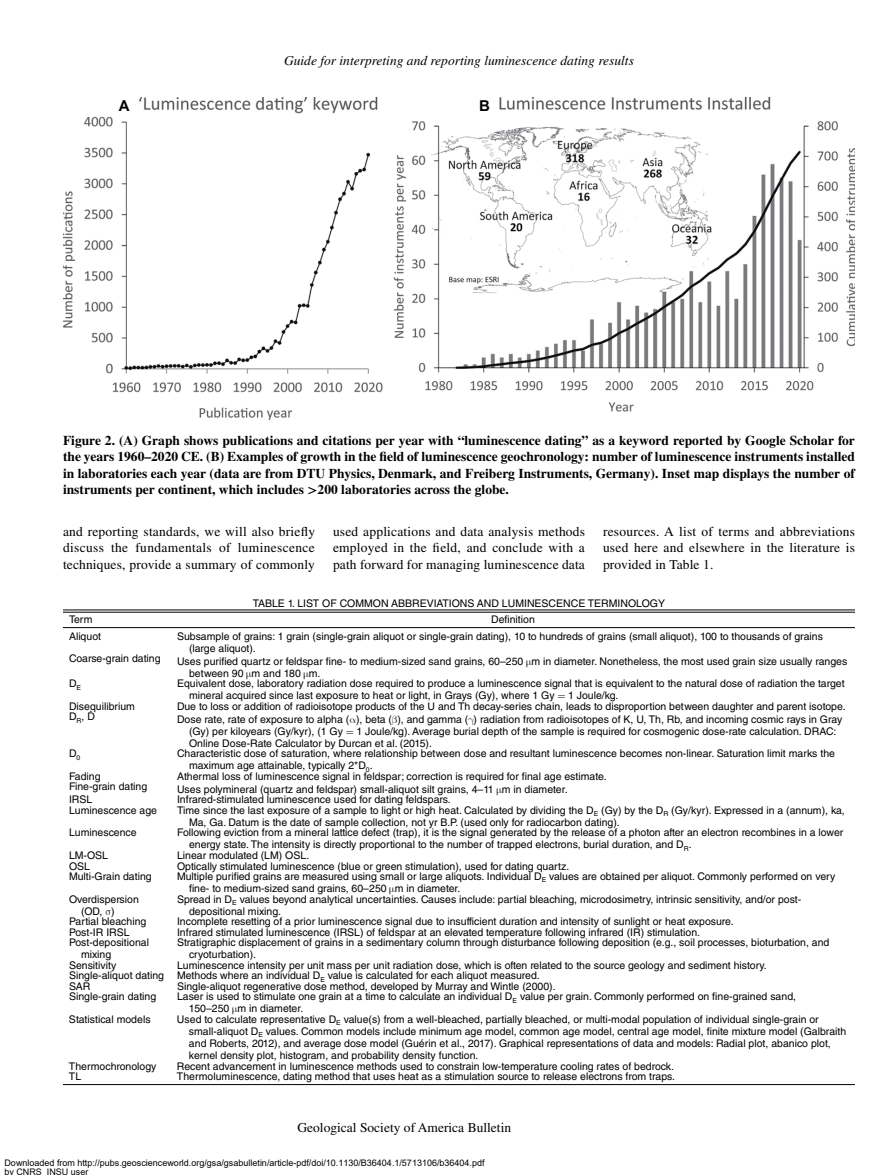
<style>
.page{position:relative;width:891px;height:1175px;background:#fff}
.page>*{position:absolute;margin:0;border:0;box-sizing:border-box;transform-origin:0 0}
.t1{font:700 15px "Arial";color:#000}
.FC{font:700 13.5px/16.5px "Times LT Std";color:#000;text-align:justify}
.T{font:13.5px/16.5px "Times LT Std";letter-spacing:.01em;color:#000;text-align:justify}
.t2{font:italic 13.5px "Times LT Std";color:#000}
.TB{font:10.5px/12px "Helvetica LT Std";color:#000}
.TT{font:10.5px "Helvetica LT Std";color:#000}
.TCH{font:10.5px "Helvetica LT Std";color:#000}
.t3{font:9px/9px "Arial";color:#000}
.s1{font-family:"STIX General"}
.s2{font-family:"Arial"}
.s3{color:#fff}
</style>
<div class="page">
<img style="left:63px;top:97px;width:792px;height:322px">
<hr style="left:63px;top:609px;width:108px;height:1px;background:#000">
<hr style="left:63px;top:612px;width:108px;height:1px;background:#000">
<hr style="left:63px;top:627px;width:108px;height:1px;background:#000">
<hr style="left:171px;top:609px;width:684px;height:1px;background:#000">
<hr style="left:171px;top:612px;width:684px;height:1px;background:#000">
<hr style="left:171px;top:627px;width:684px;height:1px;background:#000">
<hr style="left:63px;top:1084px;width:108px;height:1px;background:#000">
<hr style="left:171px;top:1084px;width:684px;height:1px;background:#000">
<p class="t2" style="left:284px;top:53px;width:351px">Guide for interpreting and reporting luminescence dating results</p>
<p class="t1" style="left:119px;top:95px;width:12px">A</p>
<p class="t1" style="left:479px;top:95px;width:12px">B</p>
<p class="FC" style="left:63px;top:431px;width:794px">Figure 2. (A) Graph shows publications and citations per year with “luminescence dating” as a keyword reported by Google Scholar for the years 1960–2020 CE. (B) Examples of growth in the field of luminescence geochronology: number of luminescence instruments installed in laboratories each year (data are from DTU Physics, Denmark, and Freiberg Instruments, Germany). Inset map displays the number of instruments per continent, which includes <span class="s1">&gt;</span>200 laboratories across the globe.</p>
<p class="T" style="left:63px;top:523px;width:254px">and reporting standards, we will also briefly discuss the fundamentals of luminescence techniques, provide a summary of commonly</p>
<p class="T" style="left:333px;top:523px;width:254px">used applications and data analysis methods employed in the field, and conclude with a path forward for managing luminescence data</p>
<p class="T" style="left:603px;top:523px;width:254px">resources. A list of terms and abbreviations used here and elsewhere in the literature is provided in Table 1.</p>
<p class="TT" style="left:253px;top:597px;width:414px">TABLE 1. LIST OF COMMON ABBREVIATIONS AND LUMINESCENCE TERMINOLOGY</p>
<p class="TCH" style="left:69px;top:613px;width:25px">Term</p>
<p class="TCH" style="left:491px;top:613px;width:45px">Definition</p>
<p class="TB" style="left:69px;top:630px;width:34px">Aliquot</p>
<p class="TB" style="left:189px;top:630px;width:635px;text-indent:-12px">Subsample of grains: 1 grain (single-grain aliquot or single-grain dating), 10 to hundreds of grains (small aliquot), 100 to thousands of grains (large aliquot).</p>
<p class="TB" style="left:69px;top:652px;width:93px">Coarse-grain dating</p>
<p class="TB" style="left:189px;top:655px;width:660px;text-indent:-12px">Uses purified quartz or feldspar fine- to medium-sized sand grains, 60–250 m in diameter. Nonetheless, the most used grain size usually ranges between 90 m and 180 m.</p>
<p class="TB" style="left:69px;top:677px;width:14px">D<sub>E</sub></p>
<p class="TB" style="left:189px;top:677px;width:657px;text-indent:-12px">Equivalent dose, laboratory radiation dose required to produce a luminescence signal that is equivalent to the natural dose of radiation the target mineral acquired since last exposure to heat or light, in Grays (Gy), where 1 Gy</p>
<p class="TB" style="left:568px;top:689px;width:52px">1 Joule/kg.</p>
<p class="TB" style="left:69px;top:700px;width:68px">Disequilibrium</p>
<p class="TB" style="left:177px;top:700px;width:670px">Due to loss or addition of radioisotope products of the U and Th decay-series chain, leads to disproportion between daughter and parent isotope.</p>
<p class="TB" style="left:69px;top:710px;width:27px">D<sub>R</sub>, <span class="s2">Ḋ</span></p>
<p class="TB" style="left:189px;top:713px;width:655px;text-indent:-12px">Dose rate, rate of exposure to alpha ( ), beta ( ), and gamma ( ) radiation from radioisotopes of K, U, Th, Rb, and incoming cosmic rays in Gray (Gy) per kiloyears (Gy/kyr), (1 Gy</p>
<p class="TB" style="left:189px;top:725px;width:649px;text-indent:167px">1 Joule/kg). Average burial depth of the sample is required for cosmogenic dose-rate calculation. DRAC:<br>Online Dose-Rate Calculator by Durcan et al. (2015).</p>
<p class="TB" style="left:69px;top:747px;width:13px">D<sub>0</sub></p>
<p class="TB" style="left:189px;top:747px;width:648px;text-indent:-12px">Characteristic dose of saturation, where relationship between dose and resultant luminescence becomes non-linear. Saturation limit marks the maximum age attainable, typically 2*D<sub>0</sub>.</p>
<p class="TB" style="left:69px;top:770px;width:33px">Fading</p>
<p class="TB" style="left:177px;top:770px;width:431px">Athermal loss of luminescence signal in feldspar; correction is required for final age estimate.</p>
<p class="TB" style="left:69px;top:780px;width:80px">Fine-grain dating</p>
<p class="TB" style="left:177px;top:783px;width:392px">Uses polymineral (quartz and feldspar) small-aliquot silt grains, 4–11 m in diameter.</p>
<p class="TB" style="left:69px;top:793px;width:25px">IRSL</p>
<p class="TB" style="left:177px;top:793px;width:275px">Infrared-stimulated luminescence used for dating feldspars.</p>
<p class="TB" style="left:69px;top:804px;width:90px">Luminescence age</p>
<p class="TB" style="left:189px;top:804px;width:657px;text-indent:-12px">Time since the last exposure of a sample to light or high heat. Calculated by dividing the D<sub>E</sub> (Gy) by the D<sub>R</sub> (Gy/kyr). Expressed in a (annum), ka,<br>Ma, Ga. Datum is the date of sample collection, not yr B.P. (used only for radiocarbon dating).</p>
<p class="TB" style="left:69px;top:826px;width:69px">Luminescence</p>
<p class="TB" style="left:189px;top:826px;width:656px;text-indent:-12px">Following eviction from a mineral lattice defect (trap), it is the signal generated by the release of a photon after an electron recombines in a lower energy state. The intensity is directly proportional to the number of trapped electrons, burial duration, and D<sub>R</sub>.</p>
<p class="TB" style="left:69px;top:849px;width:41px">LM-OSL</p>
<p class="TB" style="left:177px;top:849px;width:134px">Linear modulated (LM) OSL.</p>
<p class="TB" style="left:69px;top:859px;width:23px">OSL</p>
<p class="TB" style="left:177px;top:859px;width:394px">Optically stimulated luminescence (blue or green stimulation), used for dating quartz.</p>
<p class="TB" style="left:69px;top:870px;width:84px">Multi-Grain dating</p>
<p class="TB" style="left:189px;top:870px;width:648px;text-indent:-12px">Multiple purified grains are measured using small or large aliquots. Individual D<sub>E</sub> values are obtained per aliquot. Commonly performed on very fine- to medium-sized sand grains, 60–250 m in diameter.</p>
<p class="TB" style="left:81px;top:893px;width:59px;text-indent:-12px">Overdispersion (OD, )</p>
<p class="TB" style="left:189px;top:893px;width:614px;text-indent:-12px">Spread in D<sub>E</sub> values beyond analytical uncertainties. Causes include: partial bleaching, microdosimetry, intrinsic sensitivity, and/or post&shy;depositional mixing.</p>
<p class="TB" style="left:69px;top:915px;width:79px">Partial bleaching</p>
<p class="TB" style="left:177px;top:915px;width:558px">Incomplete resetting of a prior luminescence signal due to insufficient duration and intensity of sunlight or heat exposure.</p>
<p class="TB" style="left:69px;top:926px;width:62px">Post-IR IRSL</p>
<p class="TB" style="left:177px;top:926px;width:525px">Infrared stimulated luminescence (IRSL) of feldspar at an elevated temperature following infrared (IR) stimulation.</p>
<p class="TB" style="left:81px;top:936px;width:70px;text-indent:-12px">Post-depositional mixing</p>
<p class="TB" style="left:189px;top:936px;width:642px;text-indent:-12px">Stratigraphic displacement of grains in a sedimentary column through disturbance following deposition (e.g., soil processes, bioturbation, and cryoturbation).</p>
<p class="TB" style="left:69px;top:959px;width:49px">Sensitivity</p>
<p class="TB" style="left:177px;top:959px;width:591px">Luminescence intensity per unit mass per unit radiation dose, which is often related to the source geology and sediment history.</p>
<p class="TB" style="left:69px;top:969px;width:97px">Single-aliquot dating</p>
<p class="TB" style="left:177px;top:969px;width:364px">Methods where an individual D<sub>E</sub> value is calculated for each aliquot measured.</p>
<p class="TB" style="left:69px;top:980px;width:23px">SAR</p>
<p class="TB" style="left:177px;top:980px;width:380px">Single-aliquot regenerative dose method, developed by Murray and Wintle (2000).</p>
<p class="TB" style="left:69px;top:990px;width:89px">Single-grain dating</p>
<p class="TB" style="left:189px;top:990px;width:609px;text-indent:-12px">Laser is used to stimulate one grain at a time to calculate an individual D<sub>E</sub> value per grain. Commonly performed on fine-grained sand,<br>150–250 m in diameter.</p>
<p class="TB" style="left:69px;top:1013px;width:83px">Statistical models</p>
<p class="TB" style="left:189px;top:1013px;width:659px;text-indent:-12px">Used to calculate representative D<sub>E</sub> value(s) from a well-bleached, partially bleached, or multi-modal population of individual single-grain or small-aliquot D<sub>E</sub> values. Common models include minimum age model, common age model, central age model, finite mixture model (Galbraith and Roberts, 2012), and average dose model (Guérin et al., 2017). Graphical representations of data and models: Radial plot, abanico plot, kernel density plot, histogram, and probability density function.</p>
<p class="TB" style="left:69px;top:1059px;width:89px">Thermochronology</p>
<p class="TB" style="left:177px;top:1059px;width:499px">Recent advancement in luminescence methods used to constrain low-temperature cooling rates of bedrock.</p>
<p class="TB" style="left:69px;top:1070px;width:14px">TL</p>
<p class="TB" style="left:177px;top:1070px;width:500px">Thermoluminescence, dating method that uses heat as a stimulation source to release electrons from traps.</p>
<p class="T" style="left:297px;top:1118px;width:325px">Geological Society of America Bulletin<span class="s3">, v. 130, no. XX/XX</span></p>
<p class="t3" style="left:4px;top:1159px;width:482px">Downloaded from http://pubs.geoscienceworld.org/gsa/gsabulletin/article-pdf/doi/10.1130/B36404.1/5713106/b36404.pdf by CNRS INSU user</p>
</div>
